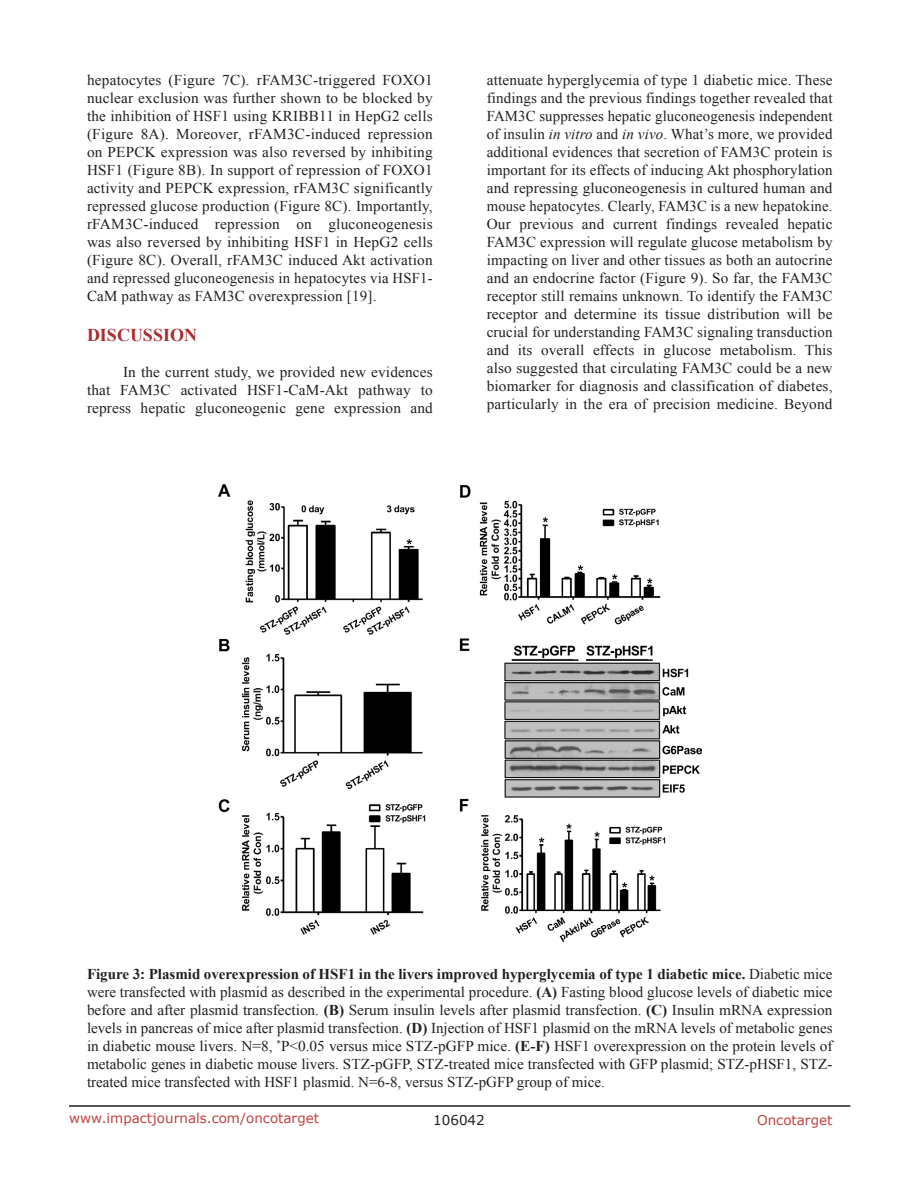
<style>
.page{position:relative;width:918px;height:1188px;background:#fff}
.page>*{position:absolute;margin:0;border:0;box-sizing:border-box;transform-origin:0 0}
.Heading{font:700 18px "Times New Roman";color:#ac2b31}
.BodyText{font:15px/18px "Times New Roman";letter-spacing:.01em;color:#231f20;text-align:justify}
.t1{font:13.5px "Verdana";color:#c24141}
.t2{font:13.5px "Verdana";color:#231f20}
.s1{font-style:italic}
.s2{font-weight:700}
</style>
<div class="page">
<hr style="left:69px;top:1105px;width:781px;height:2px;background:#231f20">
<img style="left:218px;top:484px;width:483px;height:458px">
<p class="BodyText" style="left:87px;top:71px;width:347px">hepatocytes (Figure 7C). rFAM3C-triggered FOXO1 nuclear exclusion was further shown to be blocked by the inhibition of HSF1 using KRIBB11 in HepG2 cells (Figure 8A). Moreover, rFAM3C-induced repression on PEPCK expression was also reversed by inhibiting HSF1 (Figure 8B). In support of repression of FOXO1 activity and PEPCK expression, rFAM3C significantly repressed glucose production (Figure 8C). Importantly, rFAM3C-induced repression on gluconeogenesis was also reversed by inhibiting HSF1 in HepG2 cells (Figure 8C). Overall, rFAM3C induced Akt activation and repressed gluconeogenesis in hepatocytes via HSF1- CaM pathway as FAM3C overexpression [19].</p>
<p class="Heading" style="left:87px;top:323px;width:112px">DISCUSSION</p>
<p class="BodyText" style="left:87px;top:363px;width:347px;text-indent:36px">In the current study, we provided new evidences that FAM3C activated HSF1-CaM-Akt pathway to repress hepatic gluconeogenic gene expression and</p>
<p class="BodyText" style="left:487px;top:71px;width:347px">attenuate hyperglycemia of type 1 diabetic mice. These findings and the previous findings together revealed that FAM3C suppresses hepatic gluconeogenesis independent of insulin <span class="s1">in vitro</span> and <span class="s1">in vivo</span>. What’s more, we provided additional evidences that secretion of FAM3C protein is important for its effects of inducing Akt phosphorylation and repressing gluconeogenesis in cultured human and mouse hepatocytes. Clearly, FAM3C is a new hepatokine.<br>Our previous and current findings revealed hepatic FAM3C expression will regulate glucose metabolism by impacting on liver and other tissues as both an autocrine and an endocrine factor (Figure 9). So far, the FAM3C receptor still remains unknown. To identify the FAM3C receptor and determine its tissue distribution will be crucial for understanding FAM3C signaling transduction and its overall effects in glucose metabolism. This also suggested that circulating FAM3C could be a new biomarker for diagnosis and classification of diabetes, particularly in the era of precision medicine. Beyond</p>
<p class="BodyText" style="left:87px;top:965px;width:747px"><span class="s2">Figure 3: Plasmid overexpression of HSF1 in the livers improved hyperglycemia of type 1 diabetic mice.</span> Diabetic mice were transfected with plasmid as described in the experimental procedure. <span class="s2">(A)</span> Fasting blood glucose levels of diabetic mice before and after plasmid transfection. <span class="s2">(B)</span> Serum insulin levels after plasmid transfection. <span class="s2">(C)</span> Insulin mRNA expression levels in pancreas of mice after plasmid transfection. <span class="s2">(D)</span> Injection of HSF1 plasmid on the mRNA levels of metabolic genes in diabetic mouse livers. N=8, <sup>*</sup>P&lt;0.05 versus mice STZ-pGFP mice. <span class="s2">(E-F)</span> HSF1 overexpression on the protein levels of metabolic genes in diabetic mouse livers. STZ-pGFP, STZ-treated mice transfected with GFP plasmid; STZ-pHSF1, STZ&shy;treated mice transfected with HSF1 plasmid. N=6-8, versus STZ-pGFP group of mice.</p>
<p class="t1" style="left:69px;top:1109px;width:252px">www.impactjournals.com/oncotarget</p>
<p class="t2" style="left:433px;top:1111px;width:53px">106042</p>
<p class="t1" style="left:757px;top:1111px;width:77px">Oncotarget</p>
</div>
